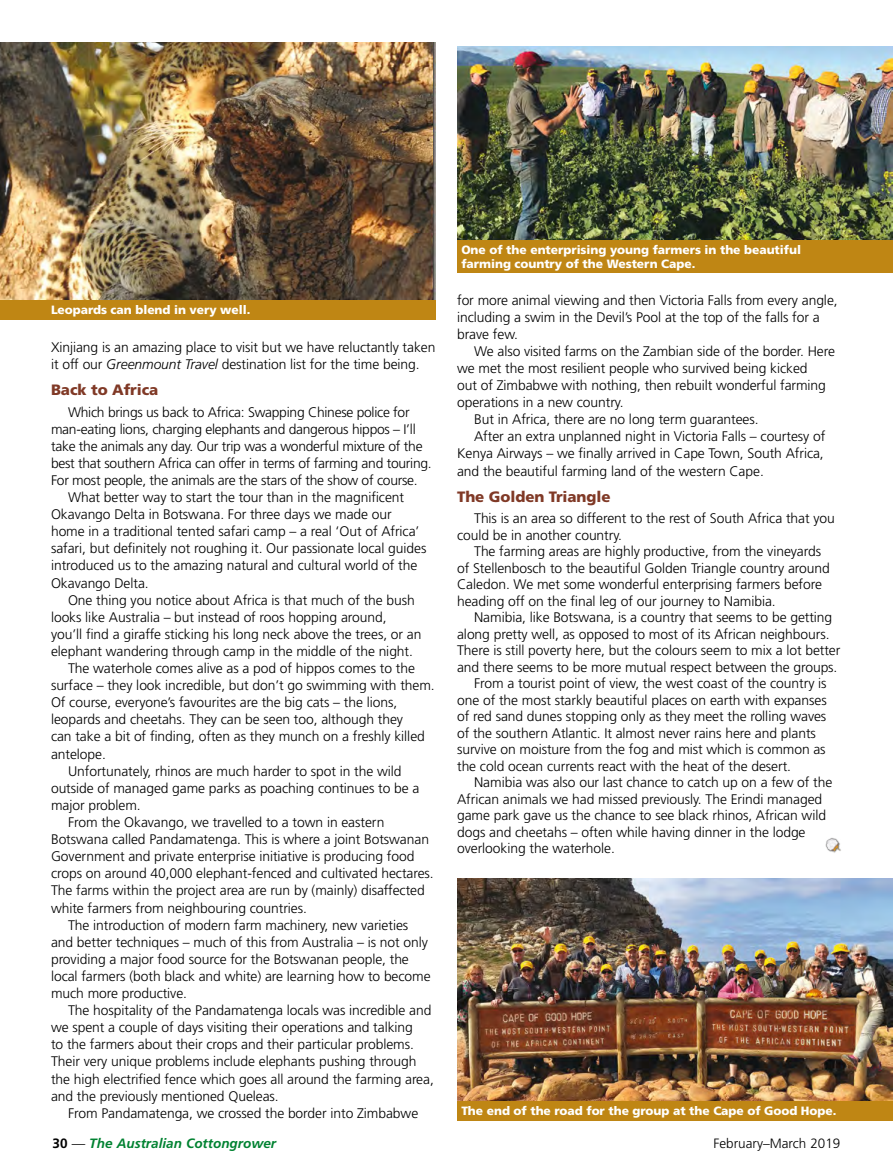
<style>
.page{position:relative;width:893px;height:1170px;background:#fff}
.page>*{position:absolute;margin:0;border:0;box-sizing:border-box;transform-origin:0 0}
.Gn11_text_head{font:900 15px "Frutiger";letter-spacing:-.005em;color:#803926}
.GN11_paragraph{font:300 13.8px/17.1px "Frutiger";letter-spacing:-.005em;color:#000}
.t1{font:italic 700 13.5px "Frutiger";color:#008231}
.t2{font:300 13.5px "Frutiger";color:#000}
.Gn11_caption{font:900 12px/14.4px "Frutiger";letter-spacing:-.005em;color:#fff}
.s1{font-style:italic}
.s2{font-style:normal;color:#000}
.s3{font-weight:300;font-style:normal;color:#000}
</style>
<div class="page">
<img style="left:825px;top:838px;width:16px;height:15px">
<img style="left:457px;top:878px;width:436px;height:223px">
<div style="left:457px;top:1101px;width:436px;height:19px;background:#bf8614"></div>
<img style="left:0;top:43px;width:436px;height:257px">
<div style="left:0;top:300px;width:436px;height:19px;background:#bf8614"></div>
<img style="left:457px;top:47px;width:436px;height:193px">
<div style="left:457px;top:240px;width:436px;height:32px;background:#bf8614"></div>
<p class="Gn11_caption" style="left:51px;top:302px;width:201px">Leopards can blend in very well.</p>
<p class="GN11_paragraph" style="left:51px;top:338px;width:386px">Xinjiang is an amazing place to visit but we have reluctantly taken it off our <span class="s1">Greenmount Travel</span> destination list for the time being.</p>
<p class="Gn11_text_head" style="left:51px;top:381px;width:109px">Back to Africa</p>
<p class="GN11_paragraph" style="left:51px;top:403px;width:382px;text-indent:17px">Which brings us back to Africa: Swapping Chinese police for man-eating lions, charging elephants and dangerous hippos – I’ll take the animals any day. Our trip was a wonderful mixture of the best that southern Africa can offer in terms of farming and touring.<br>For most people, the animals are the stars of the show of course.</p>
<p class="GN11_paragraph" style="left:51px;top:488px;width:377px;text-indent:17px">What better way to start the tour than in the magnificent Okavango Delta in Botswana. For three days we made our home in a traditional tented safari camp – a real ‘Out of Africa’ safari, but definitely not roughing it. Our passionate local guides introduced us to the amazing natural and cultural world of the Okavango Delta.</p>
<p class="GN11_paragraph" style="left:51px;top:591px;width:372px;text-indent:17px">One thing you notice about Africa is that much of the bush looks like Australia – but instead of roos hopping around,<br>you’ll find a giraffe sticking his long neck above the trees, or an elephant wandering through camp in the middle of the night.</p>
<p class="GN11_paragraph" style="left:51px;top:659px;width:385px;text-indent:17px">The waterhole comes alive as a pod of hippos comes to the surface – they look incredible, but don’t go swimming with them.<br>Of course, everyone’s favourites are the big cats – the lions, leopards and cheetahs. They can be seen too, although they<br>can take a bit of finding, often as they munch on a freshly killed antelope.</p>
<p class="GN11_paragraph" style="left:51px;top:762px;width:370px;text-indent:17px">Unfortunately, rhinos are much harder to spot in the wild outside of managed game parks as poaching continues to be a major problem.</p>
<p class="GN11_paragraph" style="left:51px;top:813px;width:384px;text-indent:17px">From the Okavango, we travelled to a town in eastern Botswana called Pandamatenga. This is where a joint Botswanan Government and private enterprise initiative is producing food crops on around 40,000 elephant-fenced and cultivated hectares.<br>The farms within the project area are run by (mainly) disaffected white farmers from neighbouring countries.</p>
<p class="GN11_paragraph" style="left:51px;top:916px;width:381px;text-indent:17px">The introduction of modern farm machinery, new varieties and better techniques – much of this from Australia – is not only providing a major food source for the Botswanan people, the local farmers (both black and white) are learning how to become much more productive.</p>
<p class="GN11_paragraph" style="left:51px;top:1001px;width:384px;text-indent:17px">The hospitality of the Pandamatenga locals was incredible and we spent a couple of days visiting their operations and talking<br>to the farmers about their crops and their particular problems.<br>Their very unique problems include elephants pushing through the high electrified fence which goes all around the farming area, and the previously mentioned Queleas.</p>
<p class="GN11_paragraph" style="left:68px;top:1104px;width:352px">From Pandamatenga, we crossed the border into Zimbabwe</p>
<p class="Gn11_caption" style="left:461px;top:242px;width:341px">One of the enterprising young farmers in the beautiful farming country of the Western Cape.</p>
<p class="GN11_paragraph" style="left:457px;top:291px;width:382px">for more animal viewing and then Victoria Falls from every angle, including a swim in the Devil’s Pool at the top of the falls for a brave few.</p>
<p class="GN11_paragraph" style="left:457px;top:342px;width:379px;text-indent:17px">We also visited farms on the Zambian side of the border. Here we met the most resilient people who survived being kicked<br>out of Zimbabwe with nothing, then rebuilt wonderful farming operations in a new country.</p>
<p class="GN11_paragraph" style="left:474px;top:411px;width:286px">But in Africa, there are no long term guarantees.</p>
<p class="GN11_paragraph" style="left:457px;top:428px;width:370px;text-align:justify;text-indent:17px">After an extra unplanned night in Victoria Falls – courtesy of Kenya Airways – we finally arrived in Cape Town, South Africa, and the beautiful farming land of the western Cape.</p>
<p class="Gn11_text_head" style="left:457px;top:488px;width:155px">The Golden Triangle</p>
<p class="GN11_paragraph" style="left:457px;top:510px;width:379px;line-height:16.5px;text-indent:17px">This is an area so different to the rest of South Africa that you could be in another country.</p>
<p class="GN11_paragraph" style="left:457px;top:543px;width:374px;line-height:16.5px;text-indent:17px">The farming areas are highly productive, from the vineyards of Stellenbosch to the beautiful Golden Triangle country around Caledon. We met some wonderful enterprising farmers before heading off on the final leg of our journey to Namibia.</p>
<p class="GN11_paragraph" style="left:457px;top:609px;width:385px;line-height:16.5px;text-indent:17px">Namibia, like Botswana, is a country that seems to be getting along pretty well, as opposed to most of its African neighbours.<br>There is still poverty here, but the colours seem to mix a lot better and there seems to be more mutual respect between the groups.</p>
<p class="GN11_paragraph" style="left:457px;top:675px;width:371px;line-height:16.5px;text-indent:17px">From a tourist point of view, the west coast of the country is one of the most starkly beautiful places on earth with expanses of red sand dunes stopping only as they meet the rolling waves of the southern Atlantic. It almost never rains here and plants survive on moisture from the fog and mist which is common as the cold ocean currents react with the heat of the desert.</p>
<p class="GN11_paragraph" style="left:457px;top:774px;width:377px;line-height:16.5px;text-indent:17px">Namibia was also our last chance to catch up on a few of the African animals we had missed previously. The Erindi managed game park gave us the chance to see black rhinos, African wild dogs and cheetahs – often while having dinner in the lodge overlooking the waterhole.</p>
<p class="Gn11_caption" style="left:461px;top:1103px;width:377px">The end of the road for the group at the Cape of Good Hope.</p>
<p class="t1" style="left:53px;top:1135px;width:225px"><span class="s2">30</span> <span class="s3">—</span> The Australian Cottongrower</p>
<p class="t2" style="left:713px;top:1135px;width:128px">February–March 2019</p>
</div>
